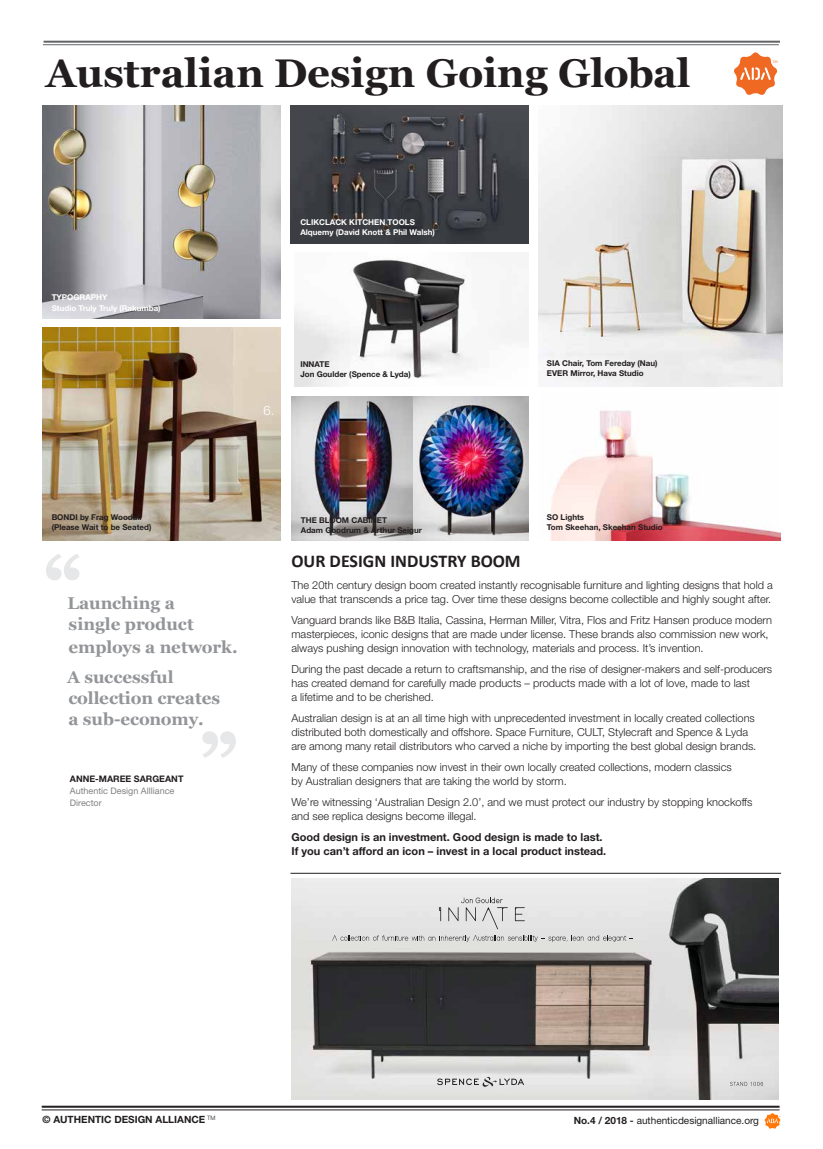
<style>
.page{position:relative;width:823px;height:1149px;background:#fff}
.page>*{position:absolute;margin:0;border:0;box-sizing:border-box;transform-origin:0 0}
.t1{font:700 40px "Georgia";color:#221e1f}
.t2{font:700 18px "Calibri";color:#221e1f}
.t3{font:700 17px/21px "Georgia";color:#939598}
.t4{font:300 13px "Helvetica Neue LT Std";color:#fff}
.t5{font:300 11px/14px "Helvetica Neue LT Std";color:#221e1f}
.t6{font:700 11px/14px "Helvetica Neue LT Std";color:#221e1f}
.t7{font:10px "Helvetica Neue LT Std";color:#221e1f}
.t8{font:700 10px "Helvetica Neue LT Std";color:#221e1f}
.t9{font:9px/12px "Helvetica Neue LT Std";color:#818181}
.t10{font:700 9px "Helvetica Neue LT Std";color:#221e1f}
.t11{font:700 8px/10px "Helvetica Neue LT Std";color:#221e1f}
.t12{font:700 8px/10px "Helvetica Neue LT Std";color:#fff}
.s1{font-weight:700}
.s2{font-weight:500}
</style>
<div class="page">
<hr style="left:42px;top:1105px;width:737px;height:2px;background:#221e1f">
<hr style="left:42px;top:1109px;width:737px;height:1px;background:#221e1f">
<svg style="left:764px;top:1113px;width:16px;height:15px"></svg>
<img style="left:291px;top:878px;width:486px;height:221px">
<svg style="left:729px;top:1081px;width:33px;height:4px"></svg>
<svg style="left:437px;top:1076px;width:87px;height:10px"></svg>
<svg style="left:332px;top:934px;width:300px;height:7px;background:#c0c0c1"></svg>
<svg style="left:514px;top:907px;width:10px;height:13px"></svg>
<svg style="left:438px;top:907px;width:3px;height:13px"></svg>
<svg style="left:448px;top:897px;width:59px;height:31px;background:#d3d3d4"></svg>
<svg style="left:291px;top:1095px;width:3px;height:5px"></svg>
<hr style="left:290px;top:872px;width:490px;height:1px;background:#221e1f">
<svg style="left:46px;top:554px;width:34px;height:26px"></svg>
<svg style="left:202px;top:731px;width:34px;height:27px"></svg>
<svg style="left:734px;top:52px;width:43px;height:43px"></svg>
<hr style="left:43px;top:41px;width:736px;height:2px;background:#626466">
<hr style="left:43px;top:44px;width:735px;height:1px;background:#626466">
<img style="left:43px;top:327px;width:237px;height:213px">
<img style="left:294px;top:258px;width:234px;height:128px">
<img style="left:43px;top:106px;width:237px;height:212px">
<img style="left:538px;top:106px;width:243px;height:280px">
<img style="left:291px;top:396px;width:237px;height:144px">
<img style="left:549px;top:410px;width:231px;height:130px">
<img style="left:290px;top:106px;width:238px;height:138px">
<h1 class="t1" style="left:46px;top:43px;width:646px">Australian Design Going Global</h1>
<p class="t12" style="left:52px;top:292px;width:110px">TYPOGRAPHY<br>Studio Truly Truly (Rakumba)</p>
<p class="t12" style="left:300px;top:216px;width:136px">CLIKCLACK KITCHEN TOOLS<br>Alquemy (David Knott &amp; Phil Walsh)</p>
<p class="t4" style="left:263px;top:402px;width:12px">6.</p>
<p class="t11" style="left:300px;top:358px;width:112px">INNATE<br>Jon Goulder (Spence &amp; Lyda)</p>
<p class="t11" style="left:546px;top:358px;width:112px">SIA Chair, Tom Fereday (Nau)<br>EVER Mirror, Hava Studio</p>
<p class="t11" style="left:52px;top:512px;width:101px">BONDI by Frag Woodall (Please Wait to be Seated)</p>
<h3 class="t3" style="left:67px;top:591px;width:128px">Launching a single product</h3>
<h3 class="t3" style="left:67px;top:630px;width:172px;line-height:30px">employs a network.<br>A successful</h3>
<h3 class="t3" style="left:68px;top:686px;width:153px">collection creates a sub-economy.</h3>
<p class="t10" style="left:70px;top:773px;width:115px">ANNE-MAREE SARGEANT</p>
<p class="t9" style="left:70px;top:784px;width:106px">Authentic Design Allliance<br>Director</p>
<p class="t11" style="left:301px;top:514px;width:123px">THE BLOOM CABINET<br>Adam Goodrum &amp; Arthur Seigur</p>
<p class="t11" style="left:546px;top:512px;width:117px">SO Lights<br>Tom Skeehan, Skeehan Studio</p>
<h2 class="t2" style="left:291px;top:549px;width:230px">OUR DESIGN INDUSTRY BOOM</h2>
<p class="t5" style="left:291px;top:577px;width:482px">The 20th century design boom created instantly recognisable furniture and lighting designs that hold a value that transcends a price tag. Over time these designs become collectible and highly sought after.</p>
<p class="t5" style="left:291px;top:612px;width:482px">Vanguard brands like B&amp;B Italia, Cassina, Herman Miller, Vitra, Flos and Fritz Hansen produce modern masterpieces, iconic designs that are made under license. These brands also commission new work, always pushing design innovation with technology, materials and process. It’s invention.</p>
<p class="t5" style="left:291px;top:661px;width:482px">During the past decade a return to craftsmanship, and the rise of designer-makers and self-producers has created demand for carefully made products – products made with a lot of love, made to last<br>a lifetime and to be cherished.</p>
<p class="t5" style="left:291px;top:710px;width:466px">Australian design is at an all time high with unprecedented investment in locally created collections distributed both domestically and offshore. Space Furniture, CULT, Stylecraft and Spence &amp; Lyda are among many retail distributors who carved a niche by importing the best global design brands.</p>
<p class="t5" style="left:291px;top:759px;width:441px">Many of these companies now invest in their own locally created collections, modern classics by Australian designers that are taking the world by storm.</p>
<p class="t5" style="left:291px;top:794px;width:462px">We’re witnessing ‘Australian Design 2.0’, and we must protect our industry by stopping knockoffs and see replica designs become illegal.</p>
<p class="t6" style="left:291px;top:829px;width:316px">Good design is an investment. Good design is made to last.<br>If you can’t afford an icon – invest in a local product instead.</p>
<p class="t8" style="left:43px;top:1112px;width:174px">© AUTHENTIC DESIGN ALLIANCE <sup>TM</sup></p>
<p class="t7" style="left:573px;top:1114px;width:186px"><span class="s1">No.4 / 2018</span> <span class="s2">-</span> authenticdesignalliance.org</p>
</div>
